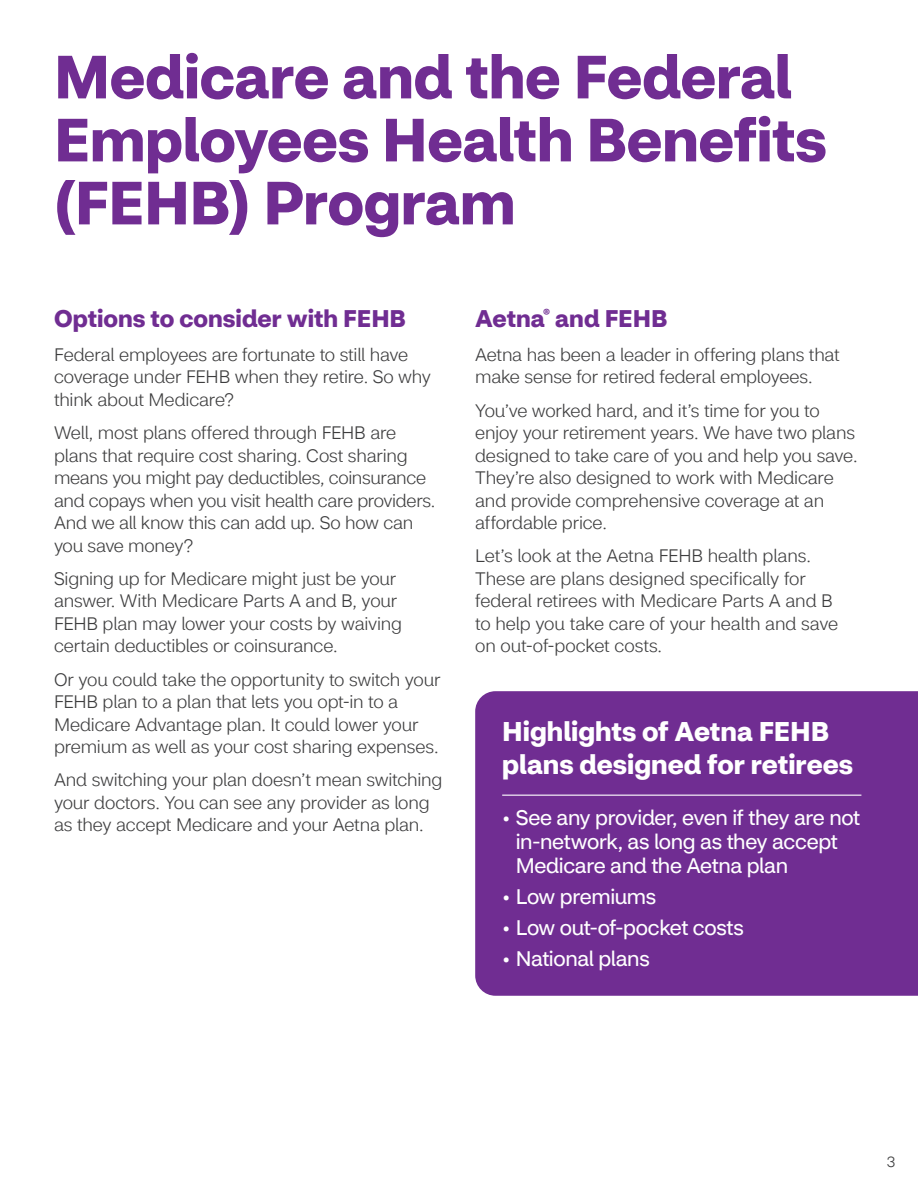
<style>
.page{position:relative;width:918px;height:1188px;background:#fff}
.page>*{position:absolute;margin:0;border:0;box-sizing:border-box;transform-origin:0 0}
.t1{font:700 60px/63px "CVS Health Sans";letter-spacing:-.005em;color:#702d92}
.t2{font:700 27px/33px "CVS Health Sans";color:#fff}
.t3{font:700 24px "CVS Health Sans";color:#702d92}
.t4{font:21px/24px "CVS Health Sans";letter-spacing:-.015em;color:#fff}
.t5{font:300 18px/22.5px "CVS Health Sans";letter-spacing:-.01em;color:#3e3e3f}
.t6{font:300 15px "CVS Health Sans";color:#3e3e3f}
</style>
<div class="page">
<div style="left:475px;top:691px;width:443px;height:305px;background:#702d92"></div>
<hr style="left:502px;top:795px;width:359px;height:1px;background:#fff">
<h2 class="t1" style="left:54px;top:46px;width:774px">Medicare and the Federal<br>Employees Health Benefits (FEHB) Program</h2>
<h3 class="t3" style="left:54px;top:304px;width:353px">Options to consider with FEHB</h3>
<p class="t5" style="left:54px;top:343px;width:379px">Federal employees are fortunate to still have coverage under FEHB when they retire. So why think about Medicare?</p>
<p class="t5" style="left:54px;top:422px;width:383px">Well, most plans offered through FEHB are plans that require cost sharing. Cost sharing means you might pay deductibles, coinsurance and copays when you visit health care providers.<br>And we all know this can add up. So how can you save money?</p>
<p class="t5" style="left:54px;top:567px;width:350px">Signing up for Medicare might just be your answer. With Medicare Parts A and B, your FEHB plan may lower your costs by waiving certain deductibles or coinsurance.</p>
<p class="t5" style="left:54px;top:668px;width:388px">Or you could take the opportunity to switch your FEHB plan to a plan that lets you opt-in to a Medicare Advantage plan. It could lower your premium as well as your cost sharing expenses.</p>
<p class="t5" style="left:54px;top:769px;width:390px">And switching your plan doesn’t mean switching your doctors. You can see any provider as long as they accept Medicare and your Aetna plan.</p>
<h3 class="t3" style="left:475px;top:304px;width:194px">Aetna<sup>®</sup> and FEHB</h3>
<p class="t5" style="left:475px;top:343px;width:366px">Aetna has been a leader in offering plans that make sense for retired federal employees.</p>
<p class="t5" style="left:475px;top:399px;width:384px">You’ve worked hard, and it’s time for you to enjoy your retirement years. We have two plans designed to take care of you and help you save.<br>They’re also designed to work with Medicare and provide comprehensive coverage at an affordable price.</p>
<p class="t5" style="left:475px;top:545px;width:365px">Let’s look at the Aetna FEHB health plans.<br>These are plans designed specifically for federal retirees with Medicare Parts A and B to help you take care of your health and save on out-of-pocket costs.</p>
<h3 class="t2" style="left:502px;top:715px;width:352px">Highlights of Aetna FEHB plans designed for retirees</h3>
<p class="t4" style="left:516px;top:806px;width:346px;text-indent:-14px">• See any provider, even if they are not in-network, as long as they accept<br>Medicare and the Aetna plan</p>
<p class="t4" style="left:502px;top:885px;width:156px">• Low premiums</p>
<p class="t4" style="left:502px;top:916px;width:243px">• Low out-of-pocket costs</p>
<p class="t4" style="left:502px;top:946px;width:149px">• National plans</p>
<p class="t6" style="left:887px;top:1152px;width:10px">3</p>
</div>
